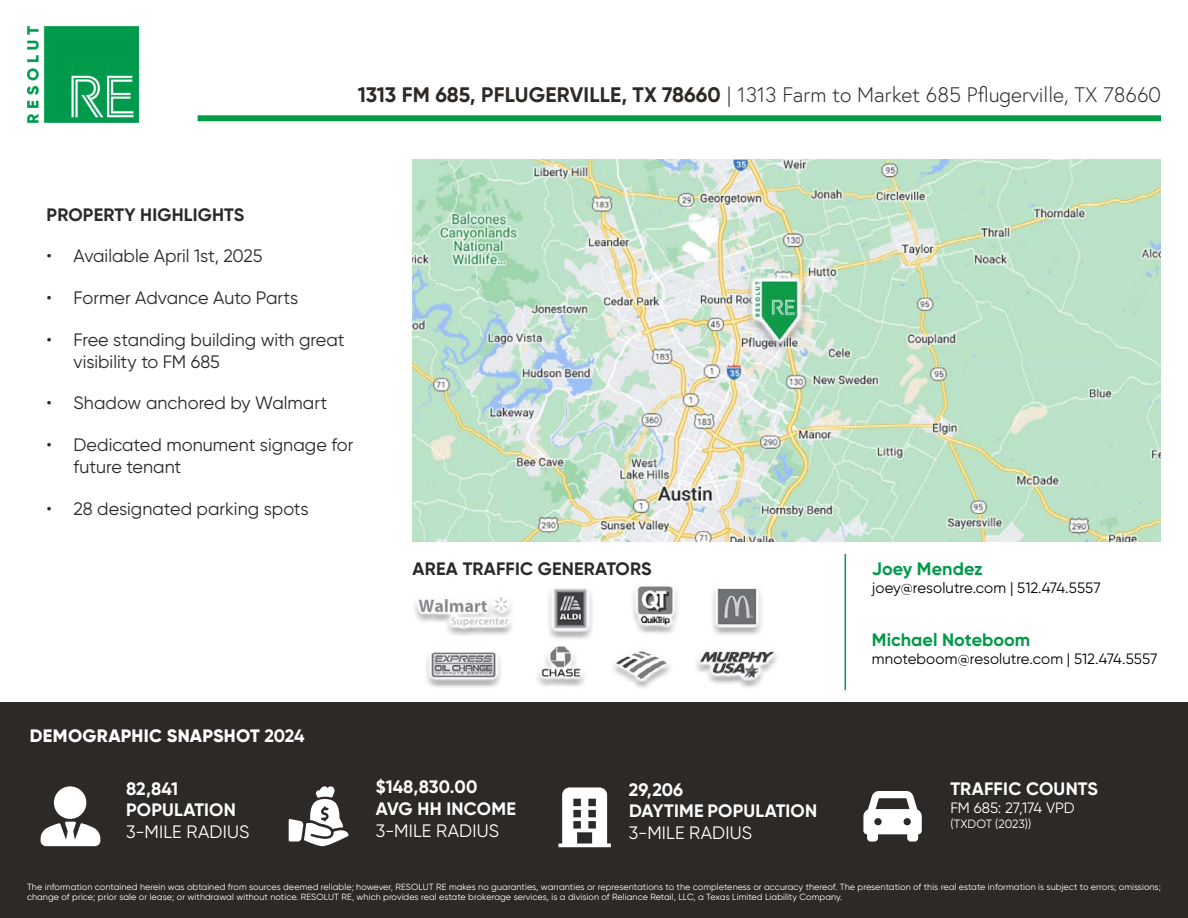
<style>
.page{position:relative;width:1188px;height:918px;background:#fff}
.page>*{position:absolute;margin:0;border:0;box-sizing:border-box;transform-origin:0 0}
.t1{font:300 21px "Europa";color:#2c2926}
.t2{font:18px/21.6px "Gilroy";color:#2c2926}
.t3{font:700 18px/21.6px "Gilroy";letter-spacing:.01em;color:#fff}
.t4{font:700 18px "Gilroy";letter-spacing:.01em;color:#2c2926}
.t5{font:18px "Gilroy";letter-spacing:.01em;color:#fff}
.t6{font:700 18px "Gilroy";letter-spacing:.005em;color:#019a49}
.t7{font:800 18px "Gilroy";letter-spacing:.015em;color:#fff}
.t8{font:15px "Gilroy";letter-spacing:.005em;color:#000}
.t9{font:15px "Gilroy";letter-spacing:-.005em;color:#fff}
.t10{font:12px "Gilroy";letter-spacing:.005em;color:#fff}
.t11{font:9px/10.5px "Gilroy";letter-spacing:.01em;color:#fff}
.s1{font-family:"Gilroy";font-weight:700}
.s2{font-weight:700}
</style>
<div class="page">
<img style="left:413px;top:160px;width:748px;height:382px">
<img style="left:414px;top:586px;width:363px;height:103px">
<hr style="left:845px;top:554px;width:1px;height:136px;background:#019a49">
<div style="left:0;top:702px;width:1188px;height:216px;background:#2c2926"></div>
<img style="left:27px;top:27px;width:112px;height:95px">
<div style="left:54px;top:786px;width:32px;height:33px;background:#fff;border-radius:50%"></div>
<svg style="left:41px;top:822px;width:59px;height:24px"></svg>
<svg style="left:289px;top:786px;width:59px;height:60px"></svg>
<svg style="left:863px;top:791px;width:59px;height:51px"></svg>
<svg style="left:558px;top:787px;width:53px;height:60px"></svg>
<div style="left:198px;top:115px;width:963px;height:6px;background:#019a49"></div>
<h2 class="t4" style="left:47px;top:203px;width:199px">PROPERTY HIGHLIGHTS</h2>
<h1 class="t1" style="left:358px;top:81px;width:805px"><span class="s1">1313 FM 685, PFLUGERVILLE, TX 78660</span> | 1313 Farm to Market 685 Pflugerville, TX 78660</h1>
<h2 class="t2" style="left:47px;top:245px;width:217px">• Available April 1st, 2025</h2>
<h2 class="t2" style="left:47px;top:287px;width:253px">• Former Advance Auto Parts</h2>
<h2 class="t2" style="left:74px;top:329px;width:273px;text-indent:-27px">• Free standing building with great visibility to FM 685</h2>
<h2 class="t2" style="left:47px;top:392px;width:282px">• Shadow anchored by Walmart</h2>
<h2 class="t2" style="left:74px;top:434px;width:281px;text-indent:-27px">• Dedicated monument signage for future tenant</h2>
<h2 class="t2" style="left:47px;top:497px;width:264px">• 28 designated parking spots</h2>
<h2 class="t4" style="left:413px;top:558px;width:240px">AREA TRAFFIC GENERATORS</h2>
<h2 class="t7" style="left:30px;top:724px;width:276px">DEMOGRAPHIC SNAPSHOT <span class="s2">2024</span></h2>
<h2 class="t3" style="left:126px;top:777px;width:111px">82,841<br>POPULATION</h2>
<h2 class="t5" style="left:126px;top:820px;width:125px">3-MILE RADIUS</h2>
<h2 class="t3" style="left:376px;top:776px;width:142px">$148,830.00<br>AVG HH INCOME</h2>
<h2 class="t5" style="left:376px;top:819px;width:125px">3-MILE RADIUS</h2>
<h2 class="t3" style="left:629px;top:778px;width:190px">29,206<br>DAYTIME POPULATION</h2>
<h2 class="t5" style="left:629px;top:822px;width:125px">3-MILE RADIUS</h2>
<h2 class="t6" style="left:872px;top:557px;width:112px">Joey Mendez</h2>
<h3 class="t8" style="left:872px;top:579px;width:230px">joey@resolutre.com | 512.474.5557</h3>
<h2 class="t6" style="left:872px;top:629px;width:160px">Michael Noteboom</h2>
<h3 class="t8" style="left:872px;top:650px;width:287px">mnoteboom@resolutre.com | 512.474.5557</h3>
<h2 class="t3" style="left:950px;top:778px;width:149px">TRAFFIC COUNTS</h2>
<h3 class="t9" style="left:950px;top:799px;width:126px">FM 685: 27,174 VPD</h3>
<h3 class="t10" style="left:950px;top:816px;width:82px">(TXDOT (2023))</h3>
<p class="t11" style="left:27px;top:881px;width:1135px">The information contained herein was obtained from sources deemed reliable; however, RESOLUT RE makes no guaranties, warranties or representations to the completeness or accuracy thereof. The presentation of this real estate information is subject to errors; omissions; change of price; prior sale or lease; or withdrawal without notice. RESOLUT RE, which provides real estate brokerage services, is a division of Reliance Retail, LLC, a Texas Limited Liability Company.</p>
</div>
